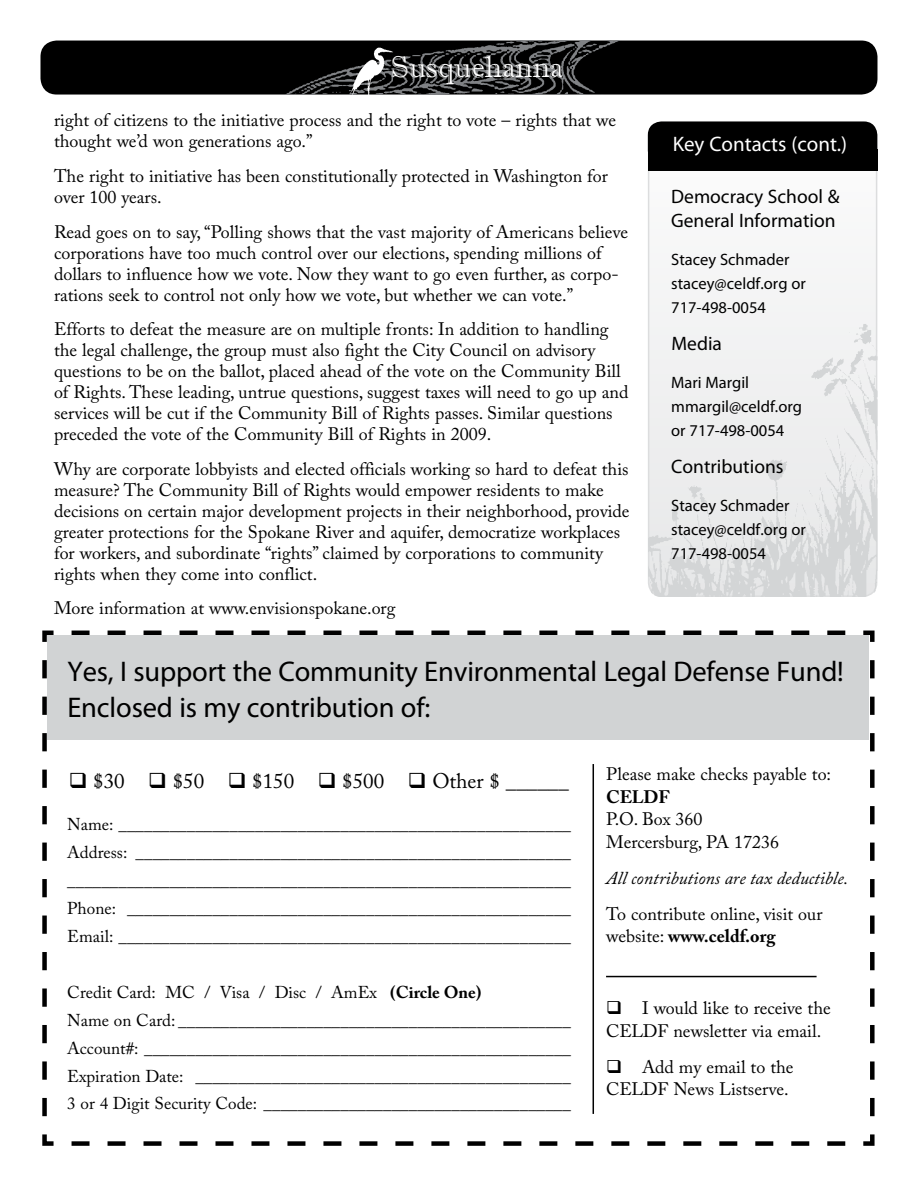
<style>
.page{position:relative;width:918px;height:1188px;background:#fff}
.page>*{position:absolute;margin:0;border:0;box-sizing:border-box;transform-origin:0 0}
.t1{font:30px "Imprint MT Shadow";color:#fff}
.t2{font:28.5px/35.7px "Myriad Pro";letter-spacing:-.005em;color:#000}
.t3{font:21px "Adobe Caslon Pro";color:#000}
.t4{font:21px "Myriad Pro";color:#fff}
.t5{font:19.5px/24px "Myriad Pro";color:#000}
.t6{font:18px/21px "Adobe Caslon Pro";color:#000}
.t7{font:italic 18px "Adobe Caslon Pro";color:#000}
.t8{font:700 18px "Adobe Caslon Pro";letter-spacing:-.005em;color:#000}
.t9{font:17.1px/27.9px "Adobe Caslon Pro";color:#000;text-align:justify}
.t10{font:16.5px/24px "Myriad Pro";color:#000}
.s1{font-weight:700}
</style>
<div class="page">
<div style="left:40px;top:41px;width:838px;height:54px;background:#000;border-radius:16px"></div>
<img style="left:276px;top:41px;width:389px;height:54px">
<img style="left:347px;top:46px;width:48px;height:49px">
<svg style="left:649px;top:122px;width:228px;height:474px"></svg>
<div style="left:648px;top:122px;width:229px;height:475px;border:2px solid #dcddde;border-radius:14px"></div>
<div style="left:648px;top:122px;width:229px;height:42px;background:#000;border-radius:14px"></div>
<div style="left:648px;top:149px;width:229px;height:22px;background:#000"></div>
<img style="left:811px;top:324px;width:67px;height:72px">
<svg style="left:42px;top:630px;width:833px;height:516px"></svg>
<div style="left:47px;top:635px;width:822px;height:104px;background:#d1d3d4"></div>
<hr style="left:593px;top:764px;width:1px;height:350px;background:#000">
<hr style="left:606px;top:976px;width:211px;height:1px;background:#000">
<h1 class="t1" style="left:391px;top:49px;width:174px">Susquehanna</h1>
<p class="t6" style="left:54px;top:110px;width:564px">right of citizens to the initiative process and the right to vote – rights that we thought we’d won generations ago.”</p>
<p class="t6" style="left:54px;top:165px;width:556px">The right to initiative has been constitutionally protected in Washington for over 100 years.</p>
<p class="t6" style="left:54px;top:221px;width:576px">Read goes on to say, “Polling shows that the vast majority of Americans believe corporations have too much control over our elections, spending millions of dollars to influence how we vote. Now they want to go even further, as corpo&shy;rations seek to control not only how we vote, but whether we can vote.”</p>
<p class="t6" style="left:54px;top:318px;width:576px">Efforts to defeat the measure are on multiple fronts: In addition to handling the legal challenge, the group must also fight the City Council on advisory questions to be on the ballot, placed ahead of the vote on the Community Bill of Rights. These leading, untrue questions, suggest taxes will need to go up and services will be cut if the Community Bill of Rights passes. Similar questions preceded the vote of the Community Bill of Rights in 2009.</p>
<p class="t6" style="left:54px;top:458px;width:577px">Why are corporate lobbyists and elected officials working so hard to defeat this measure? The Community Bill of Rights would empower residents to make decisions on certain major development projects in their neighborhood, provide greater protections for the Spokane River and aquifer, democratize workplaces for workers, and subordinate “rights” claimed by corporations to community rights when they come into conflict.</p>
<p class="t6" style="left:54px;top:597px;width:343px">More information at www.envisionspokane.org</p>
<p class="t4" style="left:673px;top:131px;width:176px">Key Contacts (cont.)</p>
<p class="t5" style="left:671px;top:184px;width:170px">Democracy School &amp;<br>General Information</p>
<p class="t10" style="left:671px;top:247px;width:136px">Stacey Schmader stacey@celdf.org or<br>717-498-0054</p>
<p class="t5" style="left:671px;top:331px;width:52px">Media</p>
<p class="t10" style="left:671px;top:370px;width:132px">Mari Margil mmargil@celdf.org or 717-498-0054</p>
<p class="t5" style="left:671px;top:454px;width:114px">Contributions</p>
<p class="t10" style="left:671px;top:493px;width:136px">Stacey Schmader stacey@celdf.org or<br>717-498-0054</p>
<h2 class="t2" style="left:67px;top:653px;width:778px">Yes, I support the Community Environmental Legal Defense Fund!<br>Enclosed is my contribution of:</h2>
<p class="t3" style="left:69px;top:769px;width:502px">❑ $30 ❑ $50 ❑ $150 ❑ $500 ❑ Other $ ______</p>
<p class="t6" style="left:606px;top:763px;width:227px">Please make checks payable to:</p>
<p class="t8" style="left:606px;top:786px;width:65px">CELDF</p>
<p class="t6" style="left:606px;top:808px;width:174px;line-height:22.5px">P.O. Box 360<br>Mercersburg, PA 17236</p>
<p class="t7" style="left:606px;top:867px;width:244px">All contributions are tax deductible.</p>
<p class="t6" style="left:606px;top:902px;width:218px;line-height:22.5px">To contribute online, visit our website: <span class="s1">www.celdf.org</span></p>
<p class="t9" style="left:67px;top:810px;width:505px">Name: _____________________________________________________ Address: ___________________________________________________ ___________________________________________________________ Phone: ____________________________________________________ Email: _____________________________________________________</p>
<p class="t9" style="left:67px;top:978px;width:505px;text-align:left">Credit Card: MC / Visa / Disc / AmEx <span class="s1">(Circle One)<br></span>Name on Card: ______________________________________________ Account#: __________________________________________________ Expiration Date: ____________________________________________ 3 or 4 Digit Security Code: ____________________________________</p>
<p class="t6" style="left:606px;top:997px;width:226px;line-height:22.5px">❑ I would like to receive the<br>CELDF newsletter via email.</p>
<p class="t6" style="left:606px;top:1055px;width:189px;line-height:22.5px">❑ Add my email to the<br>CELDF News Listserve.</p>
</div>
